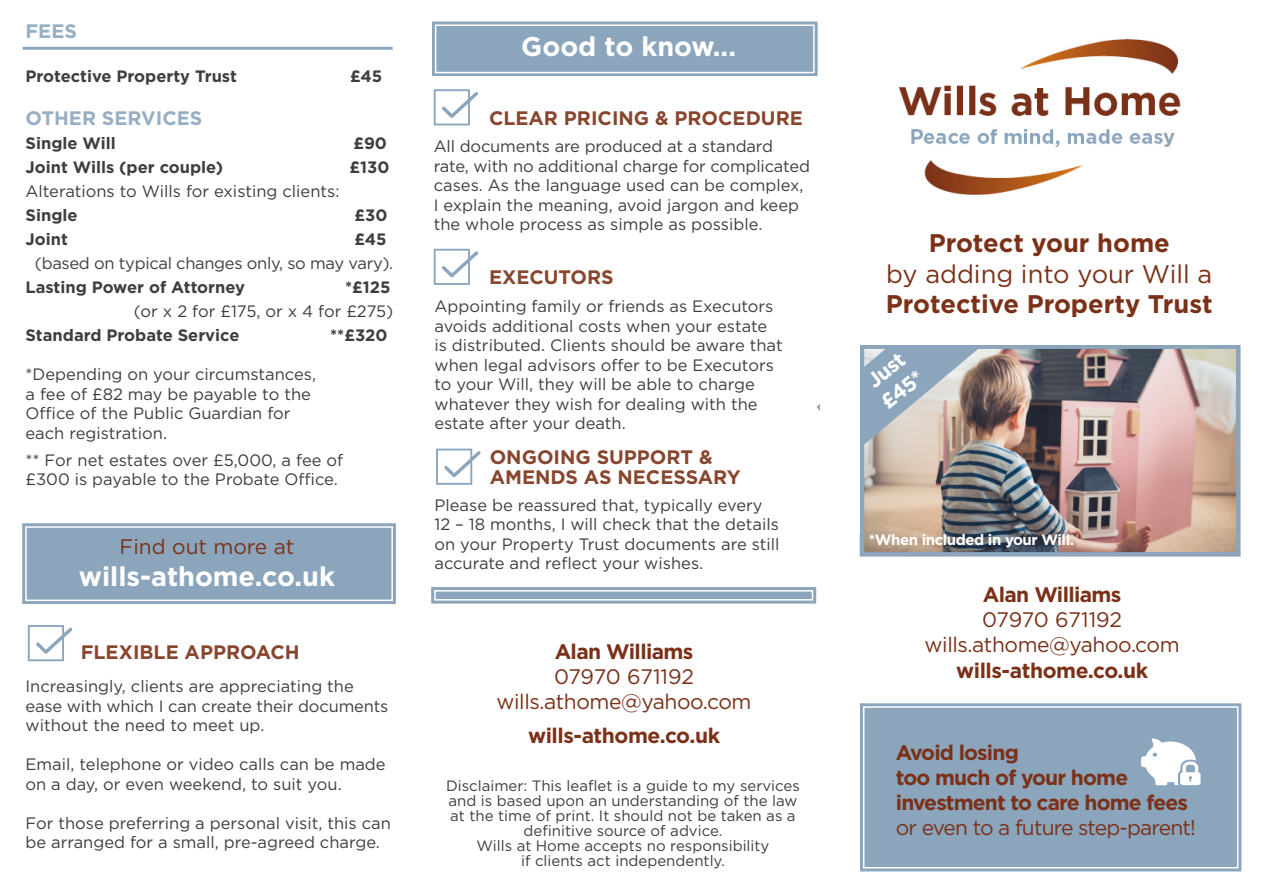
<style>
.page{position:relative;width:1263px;height:893px;background:#fff}
.page>*{position:absolute;margin:0;border:0;box-sizing:border-box;transform-origin:0 0}
.t1{font:700 27px "Gotham";color:#fff}
.t2{font:700 25.5px/30.6px "Gotham";color:#7b3118;text-align:center}
.t3{font:700 21px/25.2px "Gotham";letter-spacing:-.04em;color:#7b3118}
.t4{font:21px "Gotham";letter-spacing:-.02em;color:#7b3118}
.t5{font:700 21px "Gotham";letter-spacing:-.02em;color:#7b3118}
.t6{font:21px "Gotham";color:#7b3118}
.t7{font:700 21px/25.2px "Gotham";color:#fff}
.t8{font:700 19.5px/20.4px "Gotham";color:#88462f}
.t9{font:700 19.5px "Gotham";color:#97aec3}
.t10{font:16.5px/19.5px "Gotham";color:#3e3e3f}
.t11{font:700 16.5px "Gotham";color:#3e3e3f}
.t12{font:16.5px "Gotham";letter-spacing:-.02em;color:#3e3e3f}
.t13{font:15px/15px "Gotham";color:#3e3e3f}
.t14{font:700 15px "Gotham";letter-spacing:-.03em;color:#fff}
.s1{font-weight:400}
</style>
<div class="page">
<img style="left:899px;top:39px;width:282px;height:156px">
<img style="left:865px;top:349px;width:370px;height:203px">
<div style="left:860px;top:344px;width:380px;height:213px;border:4px solid #8ba5bc"></div>
<div style="left:22px;top:523px;width:374px;height:81px;background:#8ba5bc"></div>
<div style="left:25px;top:526px;width:368px;height:75px;border:2px solid #fff"></div>
<svg style="left:434px;top:89px;width:44px;height:36px"></svg>
<svg style="left:434px;top:249px;width:44px;height:36px"></svg>
<svg style="left:432px;top:21px;width:386px;height:55px;background:#8ea7bd"></svg>
<div style="left:435px;top:25px;width:380px;height:48px;border:2px solid #fff"></div>
<svg style="left:431px;top:587px;width:386px;height:17px;background:#90a9bf"></svg>
<div style="left:434px;top:590px;width:379px;height:11px;border:2px solid #fff"></div>
<div style="left:860px;top:703px;width:382px;height:169px;background:#8ba5bc"></div>
<div style="left:863px;top:706px;width:375px;height:162px;border:2px solid #fff"></div>
<hr style="left:23px;top:47px;width:370px;height:3px;background:#8ba5bc">
<svg style="left:816px;top:345px;width:169px;height:107px;background:#aaaeb3"></svg>
<div style="left:843px;top:274px;width:403px;height:71px;background:#fff"></div>
<div style="left:820px;top:293px;width:40px;height:240px;background:#fff"></div>
<svg style="left:436px;top:449px;width:45px;height:36px"></svg>
<svg style="left:28px;top:625px;width:44px;height:36px"></svg>
<svg style="left:1141px;top:738px;width:59px;height:47px"></svg>
<p class="t9" style="left:26px;top:18px;width:53px">FEES</p>
<p class="t11" style="left:26px;top:65px;width:213px">Protective Property Trust</p>
<p class="t11" style="left:350px;top:65px;width:34px">£45</p>
<p class="t9" style="left:26px;top:105px;width:178px">OTHER SERVICES</p>
<p class="t11" style="left:26px;top:132px;width:92px">Single Will</p>
<p class="t11" style="left:353px;top:132px;width:35px">£90</p>
<p class="t11" style="left:26px;top:156px;width:199px">Joint Wills (per couple)</p>
<p class="t11" style="left:350px;top:156px;width:41px">£130</p>
<p class="t10" style="left:26px;top:181px;width:316px">Alterations to Wills for existing clients:</p>
<p class="t11" style="left:26px;top:204px;width:54px">Single</p>
<p class="t11" style="left:354px;top:204px;width:34px">£30</p>
<p class="t11" style="left:26px;top:228px;width:44px">Joint</p>
<p class="t11" style="left:354px;top:228px;width:34px">£45</p>
<p class="t12" style="left:35px;top:253px;width:360px">(based on typical changes only, so may vary).</p>
<p class="t11" style="left:26px;top:276px;width:221px">Lasting Power of Attorney</p>
<p class="t11" style="left:345px;top:276px;width:47px">*£125</p>
<p class="t10" style="left:134px;top:301px;width:261px">(or x 2 for £175, or x 4 for £275)</p>
<p class="t11" style="left:26px;top:324px;width:215px">Standard Probate Service</p>
<p class="t11" style="left:330px;top:324px;width:59px">**£320</p>
<p class="t10" style="left:26px;top:364px;width:292px">*Depending on your circumstances, a fee of £82 may be payable to the<br>Office of the Public Guardian for each registration.</p>
<p class="t10" style="left:26px;top:450px;width:319px">** For net estates over £5,000, a fee of</p>
<p class="t10" style="left:26px;top:469px;width:314px">£300 is payable to the Probate Office.</p>
<p class="t6" style="left:120px;top:533px;width:176px">Find out more at</p>
<p class="t1" style="left:79px;top:559px;width:258px">wills-athome.co.uk</p>
<p class="t8" style="left:81px;top:642px;width:220px">FLEXIBLE APPROACH</p>
<p class="t10" style="left:26px;top:676px;width:364px">Increasingly, clients are appreciating the ease with which I can create their documents</p>
<p class="t10" style="left:26px;top:715px;width:240px">without the need to meet up.</p>
<p class="t10" style="left:26px;top:754px;width:362px">Email, telephone or video calls can be made on a day, or even weekend, to suit you.</p>
<p class="t10" style="left:26px;top:813px;width:367px">For those preferring a personal visit, this can be arranged for a small, pre-agreed charge.</p>
<p class="t1" style="left:521px;top:28px;width:216px">Good to know...</p>
<p class="t8" style="left:489px;top:108px;width:315px">CLEAR PRICING &amp; PROCEDURE</p>
<p class="t10" style="left:434px;top:136px;width:378px">All documents are produced at a standard rate, with no additional charge for complicated cases. As the language used can be complex, I explain the meaning, avoid jargon and keep the whole process as simple as possible.</p>
<p class="t8" style="left:489px;top:266px;width:126px">EXECUTORS</p>
<p class="t10" style="left:434px;top:296px;width:350px">Appointing family or friends as Executors avoids additional costs when your estate is distributed. Clients should be aware that when legal advisors offer to be Executors to your Will, they will be able to charge whatever they wish for dealing with the estate after your death.</p>
<p class="t8" style="left:490px;top:446px;width:253px">ONGOING SUPPORT &amp;<br>AMENDS AS NECESSARY</p>
<p class="t10" style="left:434px;top:495px;width:346px">Please be reassured that, typically every 12 – 18 months, I will check that the details on your Property Trust documents are still accurate and reflect your wishes.</p>
<p class="t3" style="left:555px;top:638px;width:140px">Alan Williams</p>
<p class="t4" style="left:554px;top:663px;width:142px">07970 671192</p>
<p class="t4" style="left:496px;top:688px;width:257px">wills.athome@yahoo.com</p>
<p class="t5" style="left:528px;top:722px;width:194px">wills-athome.co.uk</p>
<p class="t13" style="left:446px;top:778px;width:355px">Disclaimer: This leaflet is a guide to my services and is based upon an understanding of the law at the time of print. It should not be taken as a</p>
<p class="t13" style="left:523px;top:823px;width:200px">definitive source of advice.</p>
<p class="t13" style="left:476px;top:838px;width:294px;text-align:center">Wills at Home accepts no responsibility if clients act independently.</p>
<p class="t2" style="left:886px;top:228px;width:328px">Protect your home<br><span class="s1">by adding into your Will a<br></span>Protective Property Trust</p>
<p class="t7" style="left:859px;top:375px;width:50px;rotate:-39deg">Just £45*</p>
<p class="t14" style="left:869px;top:529px;width:207px">*When included in your Will.</p>
<p class="t3" style="left:983px;top:582px;width:140px">Alan Williams</p>
<p class="t4" style="left:982px;top:606px;width:142px">07970 671192</p>
<p class="t4" style="left:924px;top:631px;width:257px">wills.athome@yahoo.com</p>
<p class="t5" style="left:956px;top:656px;width:194px">wills-athome.co.uk</p>
<p class="t3" style="left:896px;top:739px;width:301px">Avoid losing<br>too much of your home investment to care home fees <span class="s1">or even to a future step-parent!</span></p>
</div>
